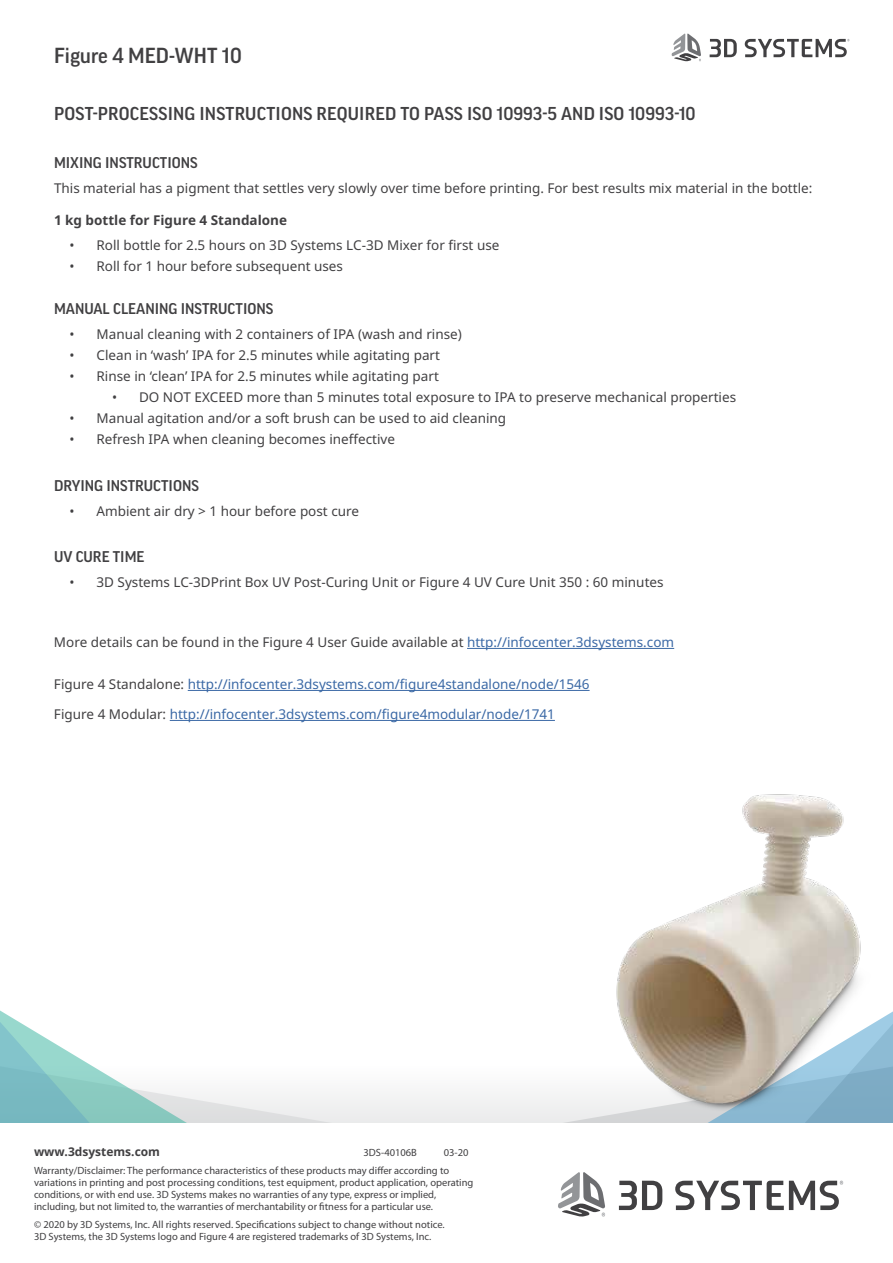
<style>
.page{position:relative;width:893px;height:1263px;background:#fff}
.page>*{position:absolute;margin:0;border:0;box-sizing:border-box;transform-origin:0 0}
.t1{font:500 21px "Good Pro";color:#414042}
.t2{font:500 18px "Good Pro";letter-spacing:.01em;color:#414042}
.t3{font:500 15px "Good Pro";color:#414042}
.t4{font:13.5px "Noto Sans";color:#414042}
.t5{font:13.5px "Noto Sans";color:#3a68a5}
.t6{font:700 13.5px "Noto Sans";color:#414042}
.t7{font:700 12px "Noto Sans";color:#414042}
.t8{font:10.5px/12px "Myriad Pro";color:#414042}
.s1{color:#3a68a5}
.s2{color:#414042}
</style>
<div class="page">
<div style="left:0;top:1065px;width:893px;height:57px;background:#f4f5f5"></div>
<svg style="left:619px;top:1181px;width:43px;height:29px"></svg>
<svg style="left:675px;top:1181px;width:168px;height:29px"></svg>
<svg style="left:558px;top:1172px;width:47px;height:44px"></svg>
<svg style="left:710px;top:39px;width:27px;height:18px"></svg>
<svg style="left:745px;top:39px;width:104px;height:18px"></svg>
<svg style="left:672px;top:34px;width:29px;height:27px"></svg>
<svg style="left:0;top:1010px;width:348px;height:112px"></svg>
<hr style="left:467px;top:648px;width:207px;height:1px;background:#3a68a5">
<hr style="left:188px;top:690px;width:402px;height:1px;background:#3a68a5">
<hr style="left:170px;top:720px;width:385px;height:1px;background:#3a68a5">
<img style="left:465px;top:794px;width:428px;height:329px">
<h1 class="t1" style="left:54px;top:43px;width:189px">Figure 4 MED-WHT 10</h1>
<h2 class="t2" style="left:54px;top:103px;width:643px">POST-PROCESSING INSTRUCTIONS REQUIRED TO PASS ISO 10993-5 AND ISO 10993-10</h2>
<p class="t3" style="left:54px;top:154px;width:145px">MIXING INSTRUCTIONS</p>
<p class="t4" style="left:54px;top:179px;width:760px">This material has a pigment that settles very slowly over time before printing. For best results mix material in the bottle:</p>
<p class="t6" style="left:54px;top:210px;width:235px">1 kg bottle for Figure 4 Standalone</p>
<p class="t4" style="left:70px;top:236px;width:431px">• Roll bottle for 2.5 hours on 3D Systems LC-3D Mixer for first use</p>
<p class="t4" style="left:70px;top:257px;width:275px">• Roll for 1 hour before subsequent uses</p>
<p class="t3" style="left:54px;top:300px;width:221px">MANUAL CLEANING INSTRUCTIONS</p>
<p class="t4" style="left:70px;top:325px;width:394px">• Manual cleaning with 2 containers of IPA (wash and rinse)</p>
<p class="t4" style="left:70px;top:346px;width:372px">• Clean in ‘wash’ IPA for 2.5 minutes while agitating part</p>
<p class="t4" style="left:70px;top:367px;width:371px">• Rinse in ‘clean’ IPA for 2.5 minutes while agitating part</p>
<p class="t4" style="left:112px;top:388px;width:626px">• DO NOT EXCEED more than 5 minutes total exposure to IPA to preserve mechanical properties</p>
<p class="t4" style="left:70px;top:409px;width:438px">• Manual agitation and/or a soft brush can be used to aid cleaning</p>
<p class="t4" style="left:70px;top:430px;width:327px">• Refresh IPA when cleaning becomes ineffective</p>
<p class="t3" style="left:54px;top:477px;width:146px">DRYING INSTRUCTIONS</p>
<p class="t4" style="left:70px;top:502px;width:291px">• Ambient air dry &gt; 1 hour before post cure</p>
<p class="t3" style="left:54px;top:548px;width:92px">UV CURE TIME</p>
<p class="t4" style="left:70px;top:573px;width:596px">• 3D Systems LC-3DPrint Box UV Post-Curing Unit or Figure 4 UV Cure Unit 350 : 60 minutes</p>
<p class="t4" style="left:54px;top:633px;width:622px">More details can be found in the Figure 4 User Guide available at <span class="s1">http://infocenter.3dsystems.com</span></p>
<p class="t5" style="left:54px;top:675px;width:537px"><span class="s2">Figure 4 Standalone:</span> http://infocenter.3dsystems.com/figure4standalone/node/1546</p>
<p class="t5" style="left:54px;top:705px;width:502px"><span class="s2">Figure 4 Modular:</span> http://infocenter.3dsystems.com/figure4modular/node/1741</p>
<p class="t7" style="left:34px;top:1143px;width:128px">www.3dsystems.com</p>
<p class="t8" style="left:363px;top:1146px;width:55px">3DS-40106B</p>
<p class="t8" style="left:34px;top:1143px;width:436px;line-height:18px;text-indent:410px">03-20<br>Warranty/Disclaimer: The performance characteristics of these products may differ according to</p>
<p class="t8" style="left:34px;top:1176px;width:441px">variations in printing and post processing conditions, test equipment, product application, operating conditions, or with end use. 3D Systems makes no warranties of any type, express or implied, including, but not limited to, the warranties of merchantability or fitness for a particular use.</p>
<p class="t8" style="left:34px;top:1218px;width:412px">© 2020 by 3D Systems, Inc. All rights reserved. Specifications subject to change without notice.<br>3D Systems, the 3D Systems logo and Figure 4 are registered trademarks of 3D Systems, Inc.</p>
</div>
